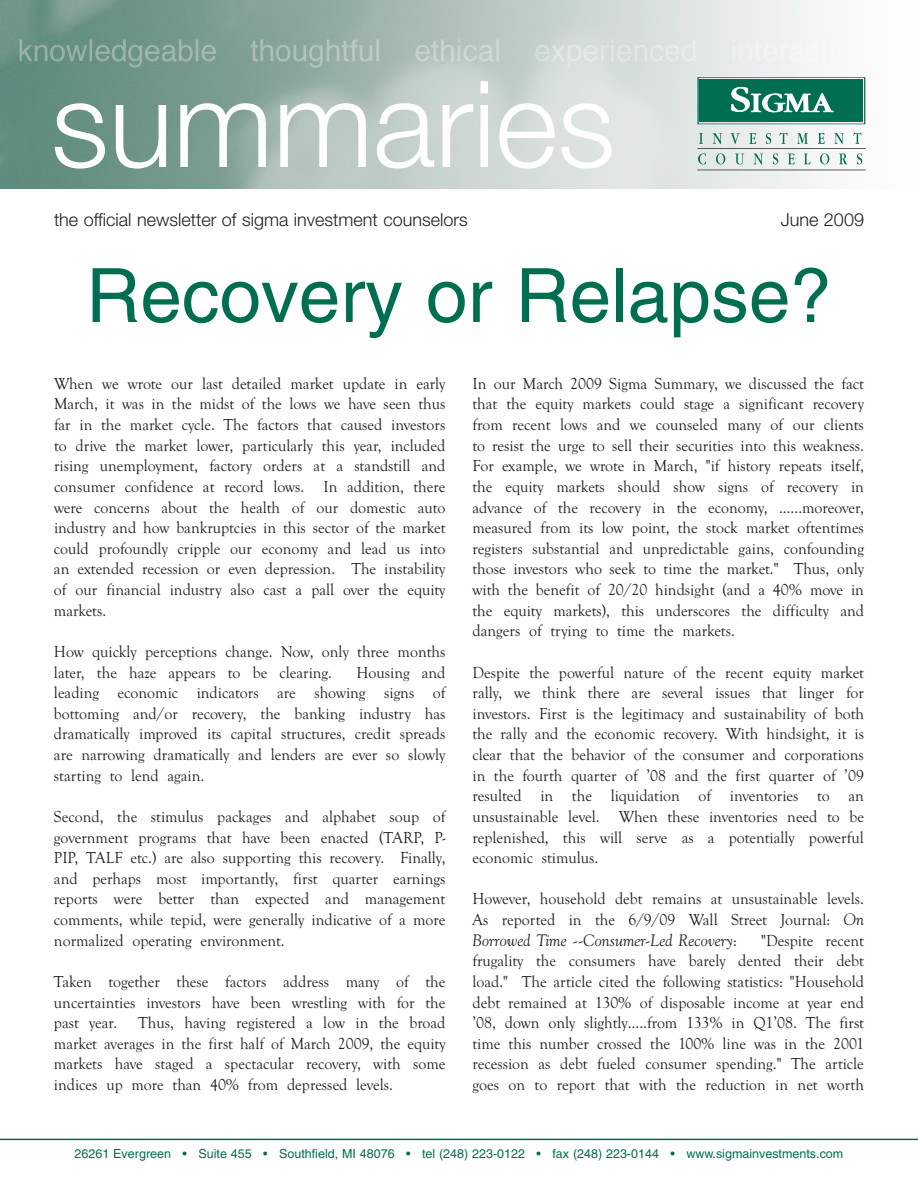
<style>
.page{position:relative;width:918px;height:1188px;background:#fff}
.page>*{position:absolute;margin:0;border:0;box-sizing:border-box;transform-origin:0 0}
.t1{font:300 120px "Helvetica Neue";color:#fff}
.t2{font:75px "Helvetica";color:#006e51}
.t3{font:300 18px "Helvetica Neue";color:#231f20}
.t4{font:16.5px/20.5px "Goudy Old Style T";color:#231f20;text-align:justify;scale:.96 1}
.t5{font:italic 16.5px "Goudy";color:#231f20;scale:.96 1}
.t6{font:12.6px "Helvetica";color:#006e51}
.s1{font-family:"Goudy";font-style:italic}
.s2{font-family:"Goudy Old Style T";font-style:normal}
</style>
<div class="page">
<img style="left:0;top:0;width:866px;height:189px">
<div style="left:700px;top:79px;width:163px;height:43px;background:#006e53"></div>
<div style="left:698px;top:77px;width:167px;height:47px;border:1px solid #006e53"></div>
<svg style="left:731px;top:87px;width:103px;height:25px"></svg>
<svg style="left:699px;top:133px;width:4px;height:11px"></svg>
<svg style="left:713px;top:133px;width:9px;height:11px"></svg>
<svg style="left:731px;top:133px;width:9px;height:11px"></svg>
<svg style="left:749px;top:133px;width:7px;height:11px"></svg>
<svg style="left:766px;top:133px;width:5px;height:11px"></svg>
<svg style="left:779px;top:132px;width:8px;height:12px"></svg>
<svg style="left:797px;top:133px;width:11px;height:11px"></svg>
<svg style="left:818px;top:133px;width:7px;height:11px"></svg>
<svg style="left:834px;top:133px;width:10px;height:11px"></svg>
<svg style="left:853px;top:132px;width:8px;height:12px"></svg>
<svg style="left:698px;top:153px;width:8px;height:11px"></svg>
<svg style="left:716px;top:153px;width:9px;height:11px"></svg>
<svg style="left:735px;top:154px;width:9px;height:10px"></svg>
<svg style="left:754px;top:154px;width:9px;height:11px"></svg>
<svg style="left:773px;top:153px;width:5px;height:11px"></svg>
<svg style="left:788px;top:154px;width:7px;height:10px"></svg>
<svg style="left:804px;top:154px;width:6px;height:10px"></svg>
<svg style="left:820px;top:153px;width:9px;height:11px"></svg>
<svg style="left:839px;top:154px;width:8px;height:10px"></svg>
<svg style="left:857px;top:153px;width:5px;height:11px"></svg>
<hr style="left:698px;top:148px;width:167px;height:1px;background:#231f20">
<hr style="left:698px;top:170px;width:167px;height:1px;background:#231f20">
<hr style="left:0;top:1139px;width:918px;height:1px;background:#006e51">
<h1 class="t1" style="left:51px;top:51px;width:566px">summaries</h1>
<p class="t3" style="left:54px;top:208px;width:415px">the official newsletter of sigma investment counselors</p>
<p class="t3" style="left:781px;top:208px;width:85px">June 2009</p>
<h2 class="t2" style="left:86px;top:268px;width:748px">Recovery or Relapse?</h2>
<p class="t4" style="left:54px;top:373px;width:409px">When we wrote our last detailed market update in early March, it was in the midst of the lows we have seen thus far in the market cycle. The factors that caused investors to drive the market lower, particularly this year, included rising unemployment, factory orders at a standstill and consumer confidence at record lows. In addition, there were concerns about the health of our domestic auto industry and how bankruptcies in this sector of the market could profoundly cripple our economy and lead us into an extended recession or even depression. The instability of our financial industry also cast a pall over the equity markets.</p>
<p class="t4" style="left:54px;top:641px;width:409px">How quickly perceptions change. Now, only three months later, the haze appears to be clearing.</p>
<p class="t4" style="left:54px;top:662px;width:409px;text-indent:302px">Housing and leading economic indicators are showing signs of bottoming and/or recovery, the banking industry has dramatically improved its capital structures, credit spreads are narrowing dramatically and lenders are ever so slowly starting to lend again.</p>
<p class="t4" style="left:54px;top:806px;width:409px">Second, the stimulus packages and alphabet soup of government programs that have been enacted (TARP, P-PIP, TALF etc.) are also supporting this recovery. Finally, and perhaps most importantly, first quarter earnings reports were better than expected and management comments, while tepid, were generally indicative of a more normalized operating environment.</p>
<p class="t4" style="left:54px;top:971px;width:409px">Taken together these factors address many of the uncertainties investors have been wrestling with for the past year.</p>
<p class="t4" style="left:54px;top:1012px;width:409px;text-indent:84px">Thus, having registered a low in the broad market averages in the first half of March 2009, the equity markets have staged a spectacular recovery, with some indices up more than 40% from depressed levels.</p>
<p class="t4" style="left:472px;top:373px;width:409px">In our March 2009 Sigma Summary, we discussed the fact that the equity markets could stage a significant recovery from recent lows and we counseled many of our clients to resist the urge to sell their securities into this weakness.<br>For example, we wrote in March, "if history repeats itself, the equity markets should show signs of recovery in advance of the recovery in the economy, .…..moreover, measured from its low point, the stock market oftentimes registers substantial and unpredictable gains, confounding those investors who seek to time the market." Thus, only with the benefit of 20/20 hindsight (and a 40% move in the equity markets), this underscores the difficulty and dangers of trying to time the markets.</p>
<p class="t4" style="left:472px;top:662px;width:409px">Despite the powerful nature of the recent equity market rally, we think there are several issues that linger for investors. First is the legitimacy and sustainability of both the rally and the economic recovery. With hindsight, it is clear that the behavior of the consumer and corporations in the fourth quarter of ’08 and the first quarter of ’09 resulted in the liquidation of inventories to an unsustainable level. When these inventories need to be replenished, this will serve as a potentially powerful economic stimulus.</p>
<p class="t4" style="left:472px;top:888px;width:409px">However, household debt remains at unsustainable levels.<br>As reported in the 6/9/09 Wall Street Journal: <span class="s1">On</span></p>
<p class="t5" style="left:472px;top:930px;width:277px">Borrowed Time --Consumer-Led Recovery<span class="s2">:</span></p>
<p class="t4" style="left:472px;top:930px;width:409px;text-indent:289px">"Despite recent frugality the consumers have barely dented their debt load." The article cited the following statistics: "Household debt remained at 130% of disposable income at year end ’08, down only slightly…..from 133% in Q1’08. The first time this number crossed the 100% line was in the 2001 recession as debt fueled consumer spending." The article goes on to report that with the reduction in net worth</p>
<p class="t6" style="left:75px;top:1149px;width:770px">26261 Evergreen • Suite 455 • Southfield, MI 48076 • tel (248) 223-0122 • fax (248) 223-0144 • www.sigmainvestments.com</p>
</div>
